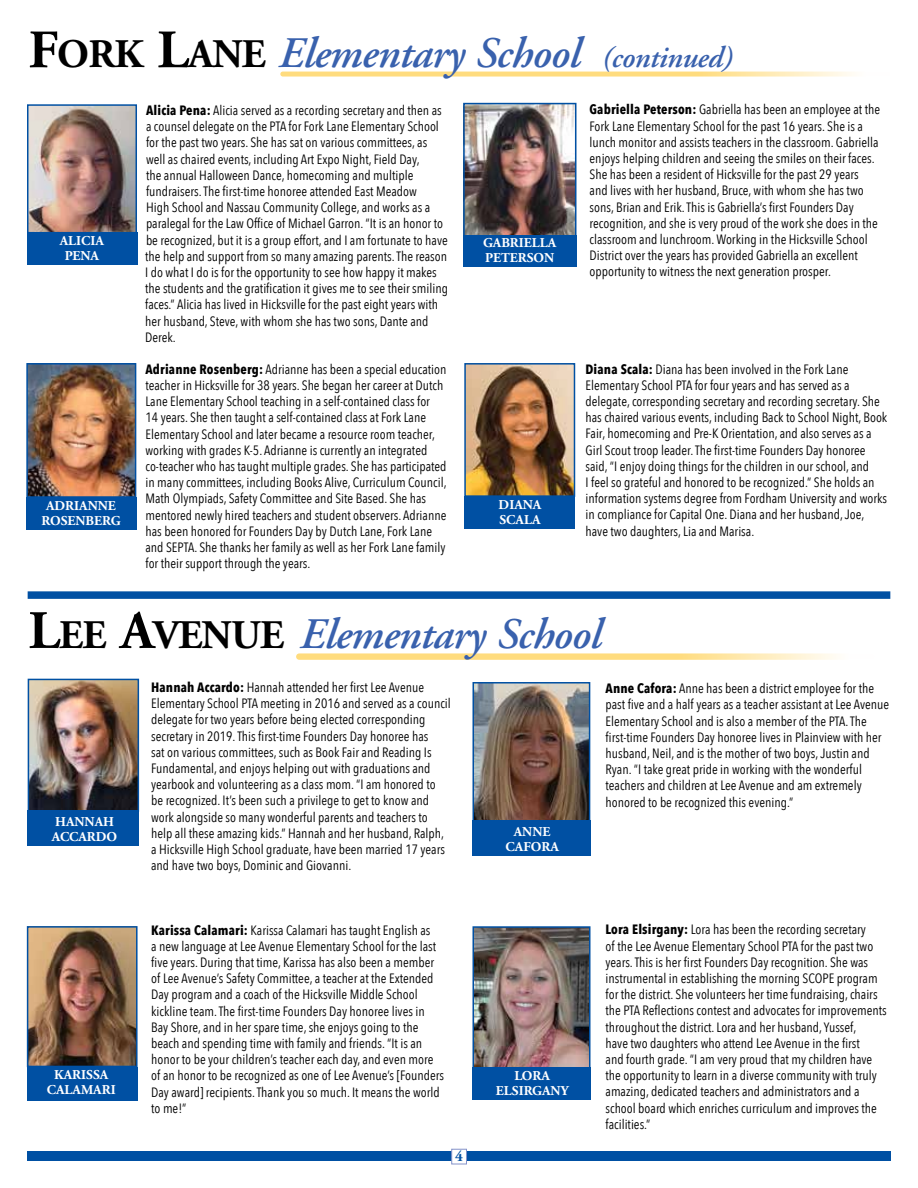
<style>
.page{position:relative;width:918px;height:1188px;background:#fff}
.page>*{position:absolute;margin:0;border:0;box-sizing:border-box;transform-origin:0 0}
.t1{font:italic 600 43.5px "Adobe Garamond";letter-spacing:-.015em;color:#3961ad}
.t2{font:700 15px "Adobe Garamond";color:#0050a3}
.t3{font:13.5px/16.2px "Avenir Next Condensed";color:#000}
.t4{font:700 13.5px/15px "Adobe Garamond";color:#fff;text-align:center}
.s1{font-weight:700;font-style:normal;font-size:54px;color:#000}
.s2{font-weight:700;font-style:normal;font-size:40.5px;color:#000}
.s3{font-size:30px}
.s4{font-weight:700}
</style>
<div class="page">
<div style="left:27px;top:1152px;width:864px;height:9px;background:#0050a3"></div>
<div style="left:451px;top:1149px;width:16px;height:15px;background:#fff;border:1px solid #8492c9"></div>
<img style="left:30px;top:107px;width:104px;height:123px">
<div style="left:27px;top:104px;width:110px;height:129px;border:2px solid #0050a3"></div>
<img style="left:29px;top:366px;width:104px;height:129px">
<div style="left:26px;top:363px;width:110px;height:135px;border:2px solid #0050a3"></div>
<img style="left:467px;top:366px;width:105px;height:128px">
<div style="left:464px;top:363px;width:111px;height:134px;border:2px solid #0050a3"></div>
<img style="left:466px;top:106px;width:107px;height:129px">
<div style="left:463px;top:103px;width:113px;height:141px;border:2px solid #0050a3"></div>
<svg style="left:280px;top:72px;width:611px;height:5px;background:#ffe49e"></svg>
<svg style="left:296px;top:653px;width:579px;height:7px;background:#ffe5a0"></svg>
<div style="left:463px;top:235px;width:114px;height:32px;background:#0050a3"></div>
<div style="left:464px;top:496px;width:111px;height:33px;background:#0050a3"></div>
<div style="left:26px;top:497px;width:110px;height:33px;background:#0050a3"></div>
<div style="left:27px;top:232px;width:110px;height:32px;background:#0050a3"></div>
<img style="left:31px;top:682px;width:105px;height:127px">
<div style="left:28px;top:679px;width:111px;height:133px;border:2px solid #0050a3"></div>
<img style="left:30px;top:929px;width:105px;height:135px">
<div style="left:27px;top:926px;width:111px;height:141px;border:2px solid #0050a3"></div>
<div style="left:28px;top:811px;width:111px;height:35px;background:#0050a3"></div>
<div style="left:27px;top:1067px;width:111px;height:34px;background:#0050a3"></div>
<div style="left:28px;top:591px;width:862px;height:8px;background:#0050a3"></div>
<img style="left:475px;top:685px;width:112px;height:135px">
<div style="left:472px;top:682px;width:118px;height:143px;border:2px solid #0050a3"></div>
<img style="left:475px;top:929px;width:113px;height:137px">
<div style="left:472px;top:926px;width:119px;height:143px;border:2px solid #0050a3"></div>
<div style="left:472px;top:820px;width:119px;height:36px;background:#0050a3"></div>
<div style="left:472px;top:1068px;width:119px;height:32px;background:#0050a3"></div>
<h1 class="t1" style="left:28px;top:30px;width:704px"><span class="s1">F</span><span class="s2">ORK</span> <span class="s1">L</span><span class="s2">ANE</span> Elementary School <span class="s3">(continued)</span></h1>
<p class="t4" style="left:60px;top:233px;width:46px">ALICIA<br>PENA</p>
<p class="t4" style="left:41px;top:498px;width:81px">ADRIANNE<br>ROSENBERG</p>
<p class="t3" style="left:145px;top:102px;width:304px"><span class="s4">Alicia Pena:</span> Alicia served as a recording secretary and then as a counsel delegate on the PTA for Fork Lane Elementary School for the past two years. She has sat on various committees, as well as chaired events, including Art Expo Night, Field Day,<br>the annual Halloween Dance, homecoming and multiple fundraisers. The first-time honoree attended East Meadow<br>High School and Nassau Community College, and works as a paralegal for the Law Office of Michael Garron. “It is an honor to be recognized, but it is a group effort, and I am fortunate to have the help and support from so many amazing parents. The reason I do what I do is for the opportunity to see how happy it makes the students and the gratification it gives me to see their smiling faces.” Alicia has lived in Hicksville for the past eight years with her husband, Steve, with whom she has two sons, Dante and Derek.</p>
<p class="t4" style="left:483px;top:236px;width:75px;text-align:left">GABRIELLA<br>PETERSON</p>
<p class="t3" style="left:590px;top:101px;width:292px"><span class="s4">Gabriella Peterson:</span> Gabriella has been an employee at the Fork Lane Elementary School for the past 16 years. She is a lunch monitor and assists teachers in the classroom. Gabriella enjoys helping children and seeing the smiles on their faces.<br>She has been a resident of Hicksville for the past 29 years and lives with her husband, Bruce, with whom she has two sons, Brian and Erik. This is Gabriella’s first Founders Day recognition, and she is very proud of the work she does in the classroom and lunchroom. Working in the Hicksville School District over the years has provided Gabriella an excellent opportunity to witness the next generation prosper.</p>
<p class="t3" style="left:146px;top:360px;width:303px"><span class="s4">Adrianne Rosenberg:</span> Adrianne has been a special education teacher in Hicksville for 38 years. She began her career at Dutch Lane Elementary School teaching in a self-contained class for<br>14 years. She then taught a self-contained class at Fork Lane Elementary School and later became a resource room teacher, working with grades K-5. Adrianne is currently an integrated co-teacher who has taught multiple grades. She has participated in many committees, including Books Alive, Curriculum Council, Math Olympiads, Safety Committee and Site Based. She has mentored newly hired teachers and student observers. Adrianne has been honored for Founders Day by Dutch Lane, Fork Lane and SEPTA. She thanks her family as well as her Fork Lane family for their support through the years.</p>
<p class="t3" style="left:586px;top:360px;width:303px"><span class="s4">Diana Scala:</span> Diana has been involved in the Fork Lane Elementary School PTA for four years and has served as a delegate, corresponding secretary and recording secretary. She has chaired various events, including Back to School Night, Book Fair, homecoming and Pre-K Orientation, and also serves as a Girl Scout troop leader. The first-time Founders Day honoree said, “I enjoy doing things for the children in our school, and<br>I feel so grateful and honored to be recognized.” She holds an information systems degree from Fordham University and works in compliance for Capital One. Diana and her husband, Joe, have two daughters, Lia and Marisa.</p>
<p class="t4" style="left:499px;top:497px;width:44px;text-align:left">DIANA<br>SCALA</p>
<h1 class="t1" style="left:28px;top:610px;width:573px"><span class="s1">L</span><span class="s2">EE</span> <span class="s1">A</span><span class="s2">VENUE</span> Elementary School</h1>
<p class="t3" style="left:151px;top:678px;width:301px"><span class="s4">Hannah Accardo:</span> Hannah attended her first Lee Avenue Elementary School PTA meeting in 2016 and served as a council delegate for two years before being elected corresponding secretary in 2019. This first-time Founders Day honoree has<br>sat on various committees, such as Book Fair and Reading Is Fundamental, and enjoys helping out with graduations and yearbook and volunteering as a class mom. “I am honored to be recognized. It’s been such a privilege to get to know and work alongside so many wonderful parents and teachers to help all these amazing kids.” Hannah and her husband, Ralph, a Hicksville High School graduate, have been married 17 years and have two boys, Dominic and Giovanni.</p>
<p class="t3" style="left:606px;top:680px;width:285px"><span class="s4">Anne Cafora:</span> Anne has been a district employee for the past five and a half years as a teacher assistant at Lee Avenue Elementary School and is also a member of the PTA. The first-time Founders Day honoree lives in Plainview with her husband, Neil, and is the mother of two boys, Justin and Ryan. “I take great pride in working with the wonderful teachers and children at Lee Avenue and am extremely honored to be recognized this evening.”</p>
<p class="t4" style="left:52px;top:814px;width:67px;text-align:left">HANNAH<br>ACCARDO</p>
<p class="t4" style="left:506px;top:824px;width:55px">ANNE<br>CAFORA</p>
<p class="t4" style="left:47px;top:1068px;width:70px">KARISSA<br>CALAMARI</p>
<p class="t3" style="left:151px;top:921px;width:294px"><span class="s4">Karissa Calamari:</span> Karissa Calamari has taught English as<br>a new language at Lee Avenue Elementary School for the last five years. During that time, Karissa has also been a member of Lee Avenue’s Safety Committee, a teacher at the Extended Day program and a coach of the Hicksville Middle School kickline team. The first-time Founders Day honoree lives in Bay Shore, and in her spare time, she enjoys going to the beach and spending time with family and friends. “It is an honor to be your children’s teacher each day, and even more of an honor to be recognized as one of Lee Avenue’s [Founders Day award] recipients. Thank you so much. It means the world to me!”</p>
<p class="t2" style="left:455px;top:1148px;width:9px">4</p>
<p class="t4" style="left:496px;top:1068px;width:74px">LORA<br>ELSIRGANY</p>
<p class="t3" style="left:606px;top:921px;width:283px"><span class="s4">Lora Elsirgany:</span> Lora has been the recording secretary<br>of the Lee Avenue Elementary School PTA for the past two years. This is her first Founders Day recognition. She was instrumental in establishing the morning SCOPE program for the district. She volunteers her time fundraising, chairs the PTA Reflections contest and advocates for improvements throughout the district. Lora and her husband, Yussef,<br>have two daughters who attend Lee Avenue in the first<br>and fourth grade. “I am very proud that my children have the opportunity to learn in a diverse community with truly amazing, dedicated teachers and administrators and a school board which enriches curriculum and improves the facilities.”</p>
</div>
